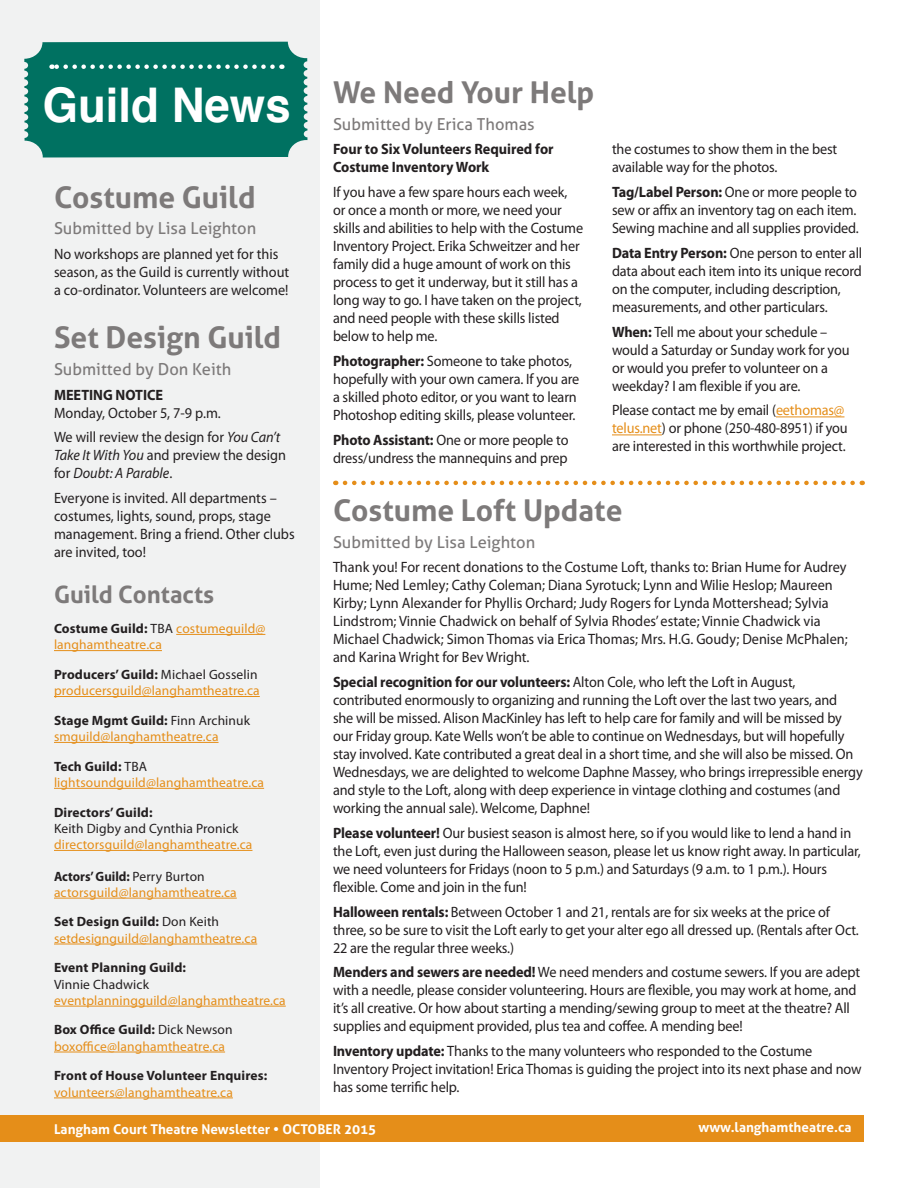
<style>
.page{position:relative;width:918px;height:1188px;background:#fff}
.page>*{position:absolute;margin:0;border:0;box-sizing:border-box;transform-origin:0 0}
.Heading{font:700 47.85px "Helvetica";color:#fff;scale:.95 1}
.Heading-2{font:700 30px "Aller";color:#7d7a7a}
.Heading-3{font:700 24px "Aller";color:#7d7a7a}
.Submitted_By{font:16.5px "Aller";color:#7d7a7a}
.Body_-_Regular{font:15px/18px "Myriad Pro";letter-spacing:-.01em;color:#231f20;scale:.95 1}
.Dates_for_workshops{font:700 15px/18px "Myriad Pro";color:#231f20;scale:.95 1}
.Dates_for_workshops-2{font:13.5px/16.2px "Myriad Pro";letter-spacing:.01em;color:#e58e19}
.t1{font:700 13.5px "Aller";color:#fff}
.Dates_for_workshops-3{font:700 13.5px/16.2px "Myriad Pro";letter-spacing:.01em;color:#231f20}
.s1{font-weight:700}
.s2{color:#e58e19}
.s3{font-style:italic}
.s4{font-weight:700;color:#231f20}
.s5{color:#231f20}
.s6{font-weight:400;color:#e58e19}
</style>
<div class="page">
<div style="left:0;top:0;width:320px;height:1188px;background:#f1f2f2"></div>
<svg style="left:24px;top:42px;width:283px;height:116px;background:#0f796a"></svg>
<hr style="left:176px;top:634px;width:89px;height:1px;background:#e58e19">
<hr style="left:54px;top:650px;width:108px;height:1px;background:#e58e19">
<hr style="left:54px;top:696px;width:206px;height:1px;background:#e58e19">
<hr style="left:54px;top:742px;width:165px;height:1px;background:#e58e19">
<hr style="left:54px;top:788px;width:210px;height:1px;background:#e58e19">
<hr style="left:54px;top:850px;width:198px;height:1px;background:#e58e19">
<hr style="left:54px;top:898px;width:183px;height:1px;background:#e58e19">
<hr style="left:54px;top:944px;width:203px;height:1px;background:#e58e19">
<hr style="left:54px;top:1006px;width:232px;height:1px;background:#e58e19">
<hr style="left:54px;top:1052px;width:171px;height:1px;background:#e58e19">
<hr style="left:54px;top:1098px;width:179px;height:1px;background:#e58e19">
<hr style="left:776px;top:417px;width:68px;height:1px;background:#e58e19">
<hr style="left:612px;top:435px;width:50px;height:1px;background:#e58e19">
<svg style="left:335px;top:481px;width:518px;height:4px"></svg>
<div style="left:0;top:1115px;width:864px;height:27px;background:#e58e19"></div>
<p class="Heading-2" style="left:333px;top:74px;width:263px">We Need Your Help</p>
<p class="Submitted_By" style="left:333px;top:114px;width:203px">Submitted by Erica Thomas</p>
<p class="Dates_for_workshops" style="left:333px;top:140px;width:234px">Four to Six Volunteers Required for<br>Costume Inventory Work</p>
<p class="Body_-_Regular" style="left:333px;top:183px;width:265px">If you have a few spare hours each week, or once a month or more, we need your skills and abilities to help with the Costume Inventory Project. Erika Schweitzer and her family did a huge amount of work on this process to get it underway, but it still has a long way to go. I have taken on the project, and need people with these skills listed below to help me.</p>
<p class="Body_-_Regular" style="left:333px;top:352px;width:261px"><span class="s1">Photographer:</span> Someone to take photos, hopefully with your own camera. If you are a skilled photo editor, or you want to learn Photoshop editing skills, please volunteer.</p>
<p class="Body_-_Regular" style="left:333px;top:430px;width:249px"><span class="s1">Photo Assistant:</span> One or more people to dress/undress the mannequins and prep</p>
<p class="Heading" style="left:43px;top:66px;width:263px">Guild News</p>
<p class="Body_-_Regular" style="left:612px;top:140px;width:239px">the costumes to show them in the best available way for the photos.</p>
<p class="Body_-_Regular" style="left:612px;top:183px;width:261px"><span class="s1">Tag/Label Person:</span> One or more people to sew or affix an inventory tag on each item.<br>Sewing machine and all supplies provided.</p>
<p class="Body_-_Regular" style="left:612px;top:244px;width:265px"><span class="s1">Data Entry Person:</span> One person to enter all data about each item into its unique record on the computer, including description, measurements, and other particulars.</p>
<p class="Body_-_Regular" style="left:612px;top:322px;width:252px"><span class="s1">When:</span> Tell me about your schedule – would a Saturday or Sunday work for you or would you prefer to volunteer on a weekday? I am flexible if you are.</p>
<p class="Body_-_Regular" style="left:612px;top:401px;width:250px">Please contact me by email (<span class="s2">eethomas@ telus.net</span>) or phone (250-480-8951) if you are interested in this worthwhile project.</p>
<p class="Heading-2" style="left:54px;top:179px;width:203px">Costume Guild</p>
<p class="Submitted_By" style="left:54px;top:219px;width:204px">Submitted by Lisa Leighton</p>
<p class="Body_-_Regular" style="left:54px;top:245px;width:249px">No workshops are planned yet for this season, as the Guild is currently without a co-ordinator. Volunteers are welcome!</p>
<p class="Heading-2" style="left:54px;top:319px;width:229px">Set Design Guild</p>
<p class="Submitted_By" style="left:54px;top:359px;width:179px">Submitted by Don Keith</p>
<p class="Dates_for_workshops" style="left:54px;top:385px;width:117px">MEETING NOTICE</p>
<p class="Body_-_Regular" style="left:54px;top:403px;width:177px">Monday, October 5, 7-9 p.m.</p>
<p class="Body_-_Regular" style="left:54px;top:428px;width:246px">We will review the design for <span class="s3">You Can’t<br>Take It With You</span> and preview the design for <span class="s3">Doubt: A Parable</span>.</p>
<p class="Body_-_Regular" style="left:54px;top:489px;width:255px">Everyone is invited. All departments – costumes, lights, sound, props, stage management. Bring a friend. Other clubs are invited, too!</p>
<p class="Heading-2" style="left:333px;top:492px;width:291px">Costume Loft Update</p>
<p class="Submitted_By" style="left:333px;top:532px;width:204px">Submitted by Lisa Leighton</p>
<p class="Body_-_Regular" style="left:333px;top:558px;width:543px">Thank you! For recent donations to the Costume Loft, thanks to: Brian Hume for Audrey Hume; Ned Lemley; Cathy Coleman; Diana Syrotuck; Lynn and Wilie Heslop; Maureen Kirby; Lynn Alexander for Phyllis Orchard; Judy Rogers for Lynda Mottershead; Sylvia Lindstrom; Vinnie Chadwick on behalf of Sylvia Rhodes’ estate; Vinnie Chadwick via Michael Chadwick; Simon Thomas via Erica Thomas; Mrs. H.G. Goudy; Denise McPhalen; and Karina Wright for Bev Wright.</p>
<p class="Body_-_Regular" style="left:333px;top:673px;width:559px"><span class="s1">Special recognition for our volunteers:</span> Alton Cole, who left the Loft in August, contributed enormously to organizing and running the Loft over the last two years, and<br>she will be missed. Alison MacKinley has left to help care for family and will be missed by our Friday group. Kate Wells won’t be able to continue on Wednesdays, but will hopefully stay involved. Kate contributed a great deal in a short time, and she will also be missed. On Wednesdays, we are delighted to welcome Daphne Massey, who brings irrepressible energy and style to the Loft, along with deep experience in vintage clothing and costumes (and working the annual sale). Welcome, Daphne!</p>
<p class="Body_-_Regular" style="left:333px;top:824px;width:557px"><span class="s1">Please volunteer!</span> Our busiest season is almost here, so if you would like to lend a hand in the Loft, even just during the Halloween season, please let us know right away. In particular, we need volunteers for Fridays (noon to 5 p.m.) and Saturdays (9 a.m. to 1 p.m.). Hours flexible. Come and join in the fun!</p>
<p class="Body_-_Regular" style="left:333px;top:902px;width:555px"><span class="s1">Halloween rentals:</span> Between October 1 and 21, rentals are for six weeks at the price of three, so be sure to visit the Loft early to get your alter ego all dressed up. (Rentals after Oct.<br>22 are the regular three weeks.)</p>
<p class="Body_-_Regular" style="left:333px;top:963px;width:556px"><span class="s1">Menders and sewers are needed!</span> We need menders and costume sewers. If you are adept with a needle, please consider volunteering. Hours are flexible, you may work at home, and it’s all creative. Or how about starting a mending/sewing group to meet at the theatre? All supplies and equipment provided, plus tea and coffee. A mending bee!</p>
<p class="Body_-_Regular" style="left:333px;top:1042px;width:558px"><span class="s1">Inventory update:</span> Thanks to the many volunteers who responded to the Costume<br>Inventory Project invitation! Erica Thomas is guiding the project into its next phase and now has some terrific help.</p>
<p class="Heading-3" style="left:54px;top:580px;width:162px">Guild Contacts</p>
<p class="Dates_for_workshops-2" style="left:54px;top:620px;width:213px"><span class="s4">Costume Guild:</span> <span class="s5">TBA</span> costumeguild@ langhamtheatre.ca</p>
<p class="Dates_for_workshops-2" style="left:54px;top:666px;width:207px"><span class="s4">Producers’ Guild:</span> <span class="s5">Michael Gosselin </span>producersguild@langhamtheatre.ca</p>
<p class="Dates_for_workshops-2" style="left:54px;top:712px;width:198px"><span class="s4">Stage Mgmt Guild:</span> <span class="s5">Finn Archinuk </span>smguild@langhamtheatre.ca</p>
<p class="Dates_for_workshops-2" style="left:54px;top:758px;width:212px"><span class="s4">Tech Guild:</span> <span class="s5">TBA </span>lightsoundguild@langhamtheatre.ca</p>
<p class="Dates_for_workshops-2" style="left:54px;top:804px;width:200px"><span class="s4">Directors’ Guild:<br></span><span class="s5">Keith Digby and Cynthia Pronick </span>directorsguild@langhamtheatre.ca</p>
<p class="Dates_for_workshops-2" style="left:54px;top:868px;width:184px"><span class="s4">Actors’ Guild:</span> <span class="s5">Perry Burton </span>actorsguild@langhamtheatre.ca</p>
<p class="Dates_for_workshops-2" style="left:54px;top:914px;width:205px"><span class="s4">Set Design Guild:</span> <span class="s5">Don Keith </span>setdesignguild@langhamtheatre.ca</p>
<p class="Dates_for_workshops-2" style="left:54px;top:960px;width:233px"><span class="s4">Event Planning Guild:<br></span><span class="s5">Vinnie Chadwick </span>eventplanningguild@langhamtheatre.ca</p>
<p class="Dates_for_workshops-2" style="left:54px;top:1022px;width:180px"><span class="s4">Box Office Guild:</span> <span class="s5">Dick Newson </span>boxoffice@langhamtheatre.ca</p>
<p class="Dates_for_workshops-3" style="left:54px;top:1067px;width:215px">Front of House Volunteer Enquires: <span class="s6">volunteers@langhamtheatre.ca</span></p>
<p class="t1" style="left:54px;top:1121px;width:324px">Langham Court Theatre Newsletter • OCTOBER 2015</p>
<p class="t1" style="left:698px;top:1119px;width:155px">www.langhamtheatre.ca</p>
</div>
